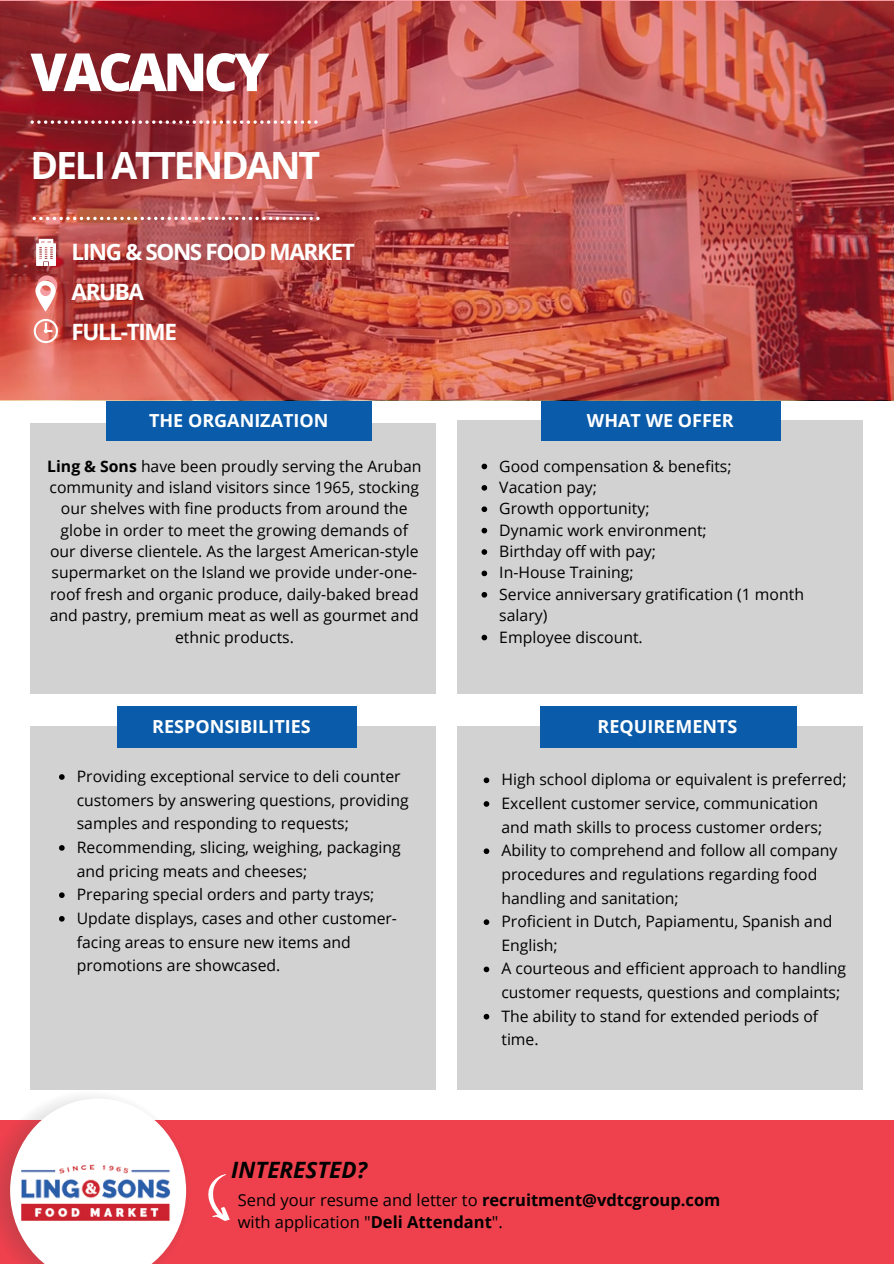
<style>
.page{position:relative;width:894px;height:1264px;background:#fff}
.page>*{position:absolute;margin:0;border:0;box-sizing:border-box;transform-origin:0 0}
.t1{font:800 52.5px "Open Sans";letter-spacing:-.065em;color:#fff}
.t2{font:700 37.5px "Open Sans";letter-spacing:-.06em;color:#fff}
.t3{font:700 22.5px "Open Sans";letter-spacing:-.06em;color:#fff}
.t4{font:italic 700 22.5px "Open Sans";color:#000}
.t5{font:700 18px "Open Sans";color:#fff}
.t6{font:16.5px/22.5px "Open Sans";color:#000}
.t7{font:15.75px/23.7px "Open Sans";color:#000}
.s1{font-weight:700}
</style>
<div class="page">
<div style="left:0;top:1120px;width:893px;height:143px;background:#ee414d"></div>
<svg style="left:208px;top:1174px;width:22px;height:47px"></svg>
<div style="left:30px;top:726px;width:406px;height:363px;background:#d2d2d2"></div>
<div style="left:457px;top:726px;width:405px;height:363px;background:#d2d2d2"></div>
<div style="left:30px;top:423px;width:406px;height:270px;background:#d2d2d2"></div>
<div style="left:106px;top:399px;width:265px;height:42px;background:#0a5caa"></div>
<div style="left:457px;top:420px;width:405px;height:273px;background:#d2d2d2"></div>
<div style="left:540px;top:399px;width:240px;height:42px;background:#0a5caa"></div>
<div style="left:117px;top:706px;width:240px;height:41px;background:#0a5caa"></div>
<div style="left:540px;top:706px;width:256px;height:41px;background:#0a5caa"></div>
<img style="left:0;top:0;width:893px;height:400px">
<svg style="left:29px;top:117px;width:296px;height:8px;background:#b65e5f"></svg>
<svg style="left:29px;top:213px;width:292px;height:9px;background:#c7756e"></svg>
<svg style="left:34px;top:234px;width:25px;height:32px"></svg>
<svg style="left:30px;top:273px;width:32px;height:70px"></svg>
<svg style="left:0;top:1096px;width:187px;height:167px"></svg>
<img style="left:17px;top:1135px;width:161px;height:95px">
<svg style="left:481px;top:463px;width:6px;height:6px"></svg>
<svg style="left:481px;top:485px;width:6px;height:5px"></svg>
<svg style="left:481px;top:506px;width:6px;height:6px"></svg>
<svg style="left:481px;top:528px;width:6px;height:5px"></svg>
<svg style="left:481px;top:549px;width:6px;height:6px"></svg>
<svg style="left:481px;top:570px;width:6px;height:6px"></svg>
<svg style="left:481px;top:592px;width:6px;height:5px"></svg>
<svg style="left:481px;top:634px;width:6px;height:6px"></svg>
<svg style="left:59px;top:774px;width:6px;height:5px"></svg>
<svg style="left:59px;top:845px;width:6px;height:5px"></svg>
<svg style="left:59px;top:892px;width:6px;height:6px"></svg>
<svg style="left:59px;top:916px;width:6px;height:5px"></svg>
<svg style="left:483px;top:777px;width:6px;height:6px"></svg>
<svg style="left:483px;top:801px;width:6px;height:5px"></svg>
<svg style="left:483px;top:848px;width:6px;height:6px"></svg>
<svg style="left:483px;top:919px;width:6px;height:6px"></svg>
<svg style="left:483px;top:966px;width:6px;height:6px"></svg>
<svg style="left:483px;top:1013px;width:6px;height:6px"></svg>
<h3 class="t1" style="left:30px;top:35px;width:240px">VACANCY</h3>
<p class="t2" style="left:30px;top:139px;width:291px">DELI ATTENDANT</p>
<p class="t3" style="left:71px;top:236px;width:285px">LING &amp; SONS FOOD MARKET</p>
<h4 class="t3" style="left:71px;top:276px;width:74px">ARUBA</h4>
<p class="t3" style="left:71px;top:316px;width:107px">FULL-TIME</p>
<p class="t5" style="left:149px;top:408px;width:181px">THE ORGANIZATION</p>
<h1 class="t5" style="left:586px;top:408px;width:148px">WHAT WE OFFER</h1>
<h4 class="t7" style="left:47px;top:455px;width:375px;line-height:21.3px;text-align:center"><span class="s1">Ling &amp; Sons</span> have been proudly serving the Aruban community and island visitors since 1965, stocking our shelves with fine products from around the globe in order to meet the growing demands of our diverse clientele. As the largest American-style supermarket on the Island we provide under-one&shy;roof fresh and organic produce, daily-baked bread and pastry, premium meat as well as gourmet and ethnic products.</h4>
<p class="t7" style="left:499px;top:453px;width:234px">Good compensation &amp; benefits;</p>
<p class="t7" style="left:499px;top:475px;width:99px">Vacation pay;</p>
<p class="t7" style="left:499px;top:496px;width:152px">Growth opportunity;</p>
<p class="t7" style="left:499px;top:517px;width:209px">Dynamic work environment;</p>
<p class="t7" style="left:499px;top:539px;width:158px">Birthday off with pay;</p>
<p class="t7" style="left:499px;top:560px;width:136px">In-House Training;</p>
<h3 class="t7" style="left:499px;top:583px;width:306px;line-height:21.3px">Service anniversary gratification (1 month salary)</h3>
<h3 class="t7" style="left:499px;top:624px;width:145px">Employee discount.</h3>
<h2 class="t5" style="left:152px;top:714px;width:160px">RESPONSIBILITIES</h2>
<p class="t5" style="left:597px;top:714px;width:141px">REQUIREMENTS</p>
<h4 class="t7" style="left:77px;top:764px;width:333px">Providing exceptional service to deli counter customers by answering questions, providing samples and responding to requests;</h4>
<p class="t7" style="left:77px;top:835px;width:325px">Recommending, slicing, weighing, packaging and pricing meats and cheeses;</p>
<p class="t7" style="left:77px;top:882px;width:299px">Preparing special orders and party trays;</p>
<p class="t7" style="left:77px;top:905px;width:321px">Update displays, cases and other customer&shy;facing areas to ensure new items and promotions are showcased.</p>
<p class="t7" style="left:501px;top:767px;width:346px">High school diploma or equivalent is preferred;</p>
<p class="t7" style="left:501px;top:791px;width:322px">Excellent customer service, communication and math skills to process customer orders;</p>
<p class="t7" style="left:501px;top:838px;width:337px">Ability to comprehend and follow all company procedures and regulations regarding food handling and sanitation;</p>
<p class="t7" style="left:501px;top:909px;width:332px">Proficient in Dutch, Papiamentu, Spanish and<br>English;</p>
<p class="t7" style="left:501px;top:956px;width:346px">A courteous and efficient approach to handling customer requests, questions and complaints;</p>
<p class="t7" style="left:501px;top:1003px;width:318px">The ability to stand for extended periods of time.</p>
<p class="t4" style="left:231px;top:1153px;width:137px">INTERESTED?</p>
<p class="t6" style="left:238px;top:1188px;width:484px">Send your resume and letter to <span class="s1">recruitment@vdtcgroup.com </span>with application "<span class="s1">Deli Attendant</span>".</p>
</div>
